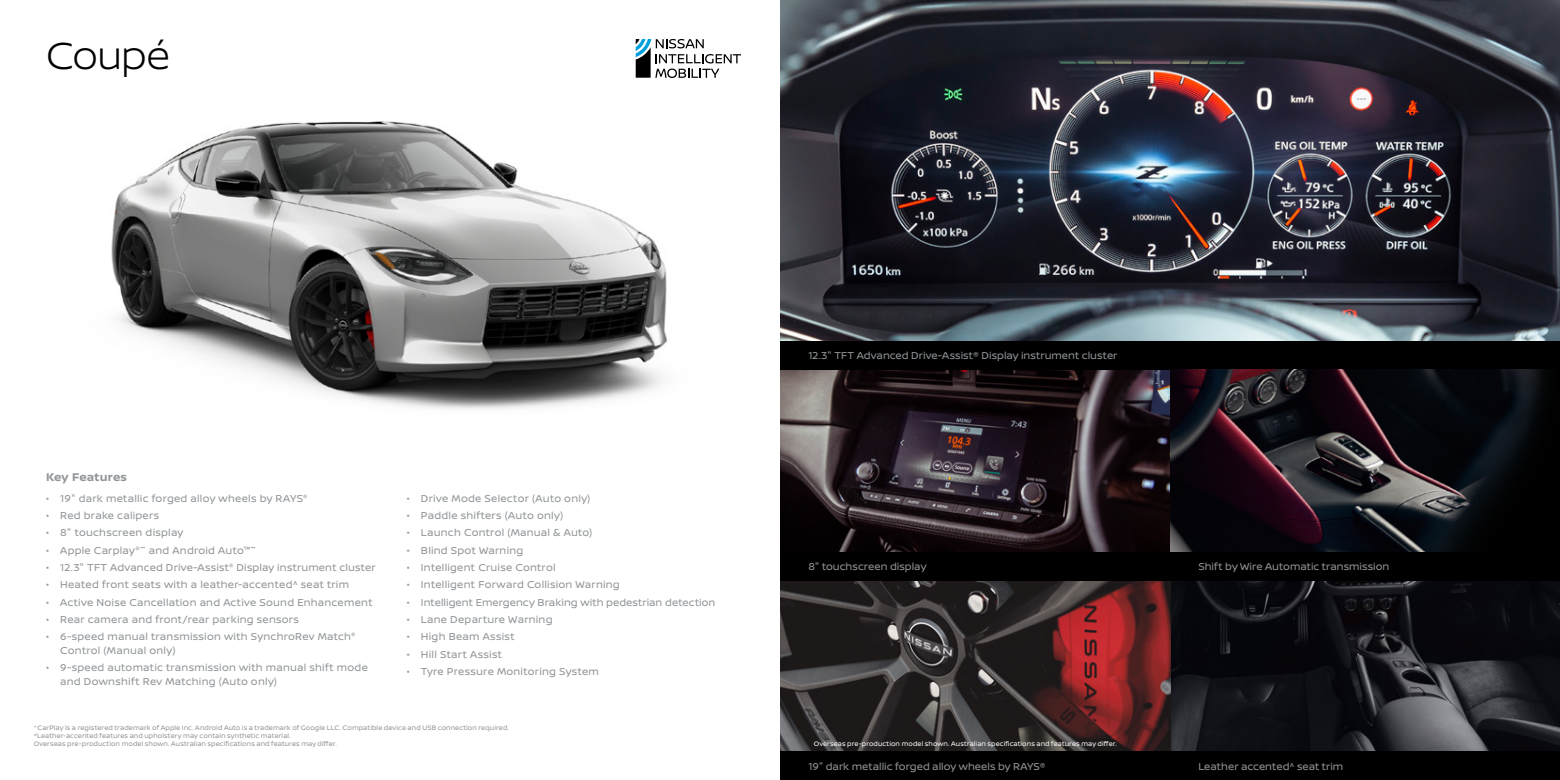
<style>
.page{position:relative;width:1560px;height:780px;background:#fff}
.page>*{position:absolute;margin:0;border:0;box-sizing:border-box;transform-origin:0 0}
.t1{font:300 40px "Nissan Brand";letter-spacing:-.02em;color:#000}
.t2{font:700 11.88px "Nissan Brand";letter-spacing:.015em;color:#919598}
.t3{font:10.62px/13.8px "Nissan Brand";letter-spacing:.02em;color:#919598}
.t4{font:10.62px "Nissan Brand";color:#919598}
.t5{font:6.88px/8.1px "Nissan Brand";letter-spacing:.01em;color:#919598}
.t6{font:6.88px "Nissan Brand";letter-spacing:.015em;color:#fff}
</style>
<div class="page">
<img style="left:1169px;top:369px;width:390px;height:382px">
<img style="left:111px;top:121px;width:557px;height:288px">
<img style="left:780px;top:580px;width:389px;height:171px">
<img style="left:780px;top:0;width:779px;height:341px">
<img style="left:780px;top:369px;width:389px;height:183px">
<div style="left:780px;top:341px;width:779px;height:28px;background:#000"></div>
<div style="left:780px;top:552px;width:521px;height:28px;background:#000"></div>
<div style="left:780px;top:751px;width:389px;height:29px;background:#000"></div>
<div style="left:1169px;top:751px;width:390px;height:29px;background:#000"></div>
<svg style="left:635px;top:39px;width:106px;height:39px"></svg>
<div style="left:1169px;top:552px;width:390px;height:28px;background:#000"></div>
<h1 class="t1" style="left:46px;top:27px;width:125px">Coupé</h1>
<p class="t2" style="left:46px;top:468px;width:83px">Key Features</p>
<p class="t3" style="left:46px;top:490px;width:263px">• 19" dark metallic forged alloy wheels by RAYS<sup>®</sup></p>
<p class="t3" style="left:46px;top:508px;width:115px">• Red brake calipers</p>
<p class="t3" style="left:46px;top:525px;width:139px">• 8" touchscreen display</p>
<p class="t3" style="left:46px;top:542px;width:211px">• Apple Carplay<sup>®</sup>~ and Android Auto<sup>™</sup>~</p>
<p class="t3" style="left:46px;top:560px;width:331px">• 12.3" TFT Advanced Drive-Assist<sup>®</sup> Display instrument cluster</p>
<p class="t3" style="left:46px;top:577px;width:304px">• Heated front seats with a leather-accented^ seat trim</p>
<p class="t3" style="left:46px;top:594px;width:328px">• Active Noise Cancellation and Active Sound Enhancement</p>
<p class="t3" style="left:46px;top:612px;width:254px">• Rear camera and front/rear parking sensors</p>
<p class="t3" style="left:60px;top:629px;width:297px;text-indent:-14px">• 6-speed manual transmission with SynchroRev Match<sup>®<br></sup>Control (Manual only)</p>
<p class="t3" style="left:60px;top:660px;width:309px;text-indent:-14px">• 9-speed automatic transmission with manual shift mode and Downshift Rev Matching (Auto only)</p>
<p class="t3" style="left:407px;top:490px;width:185px">• Drive Mode Selector (Auto only)</p>
<p class="t3" style="left:407px;top:508px;width:158px">• Paddle shifters (Auto only)</p>
<p class="t3" style="left:407px;top:525px;width:187px">• Launch Control (Manual &amp; Auto)</p>
<p class="t3" style="left:407px;top:542px;width:118px">• Blind Spot Warning</p>
<p class="t3" style="left:407px;top:560px;width:150px">• Intelligent Cruise Control</p>
<p class="t3" style="left:407px;top:577px;width:214px">• Intelligent Forward Collision Warning</p>
<p class="t3" style="left:407px;top:594px;width:310px">• Intelligent Emergency Braking with pedestrian detection</p>
<p class="t3" style="left:407px;top:612px;width:147px">• Lane Departure Warning</p>
<p class="t3" style="left:407px;top:629px;width:109px">• High Beam Assist</p>
<p class="t3" style="left:407px;top:646px;width:97px">• Hill Start Assist</p>
<p class="t3" style="left:407px;top:663px;width:194px">• Tyre Pressure Monitoring System</p>
<p class="t5" style="left:34px;top:723px;width:476px">~CarPlay is a registered trademark of Apple Inc. Android Auto is a trademark of Google LLC. Compatible device and USB connection required. ^Leather-accented features and upholstery may contain synthetic material.<br>Overseas pre-production model shown. Australian specifications and features may differ.</p>
<p class="t3" style="left:808px;top:348px;width:311px">12.3" TFT Advanced Drive-Assist® Display instrument cluster</p>
<p class="t4" style="left:808px;top:559px;width:119px">8" touchscreen display</p>
<p class="t6" style="left:813px;top:738px;width:304px">Overseas pre-production model shown. Australian specifications and features may differ.</p>
<p class="t4" style="left:1198px;top:559px;width:192px">Shift by Wire Automatic transmission</p>
<p class="t4" style="left:808px;top:758px;width:239px">19" dark metallic forged alloy wheels by RAYS®</p>
<p class="t4" style="left:1198px;top:758px;width:146px">Leather accented^ seat trim</p>
</div>
